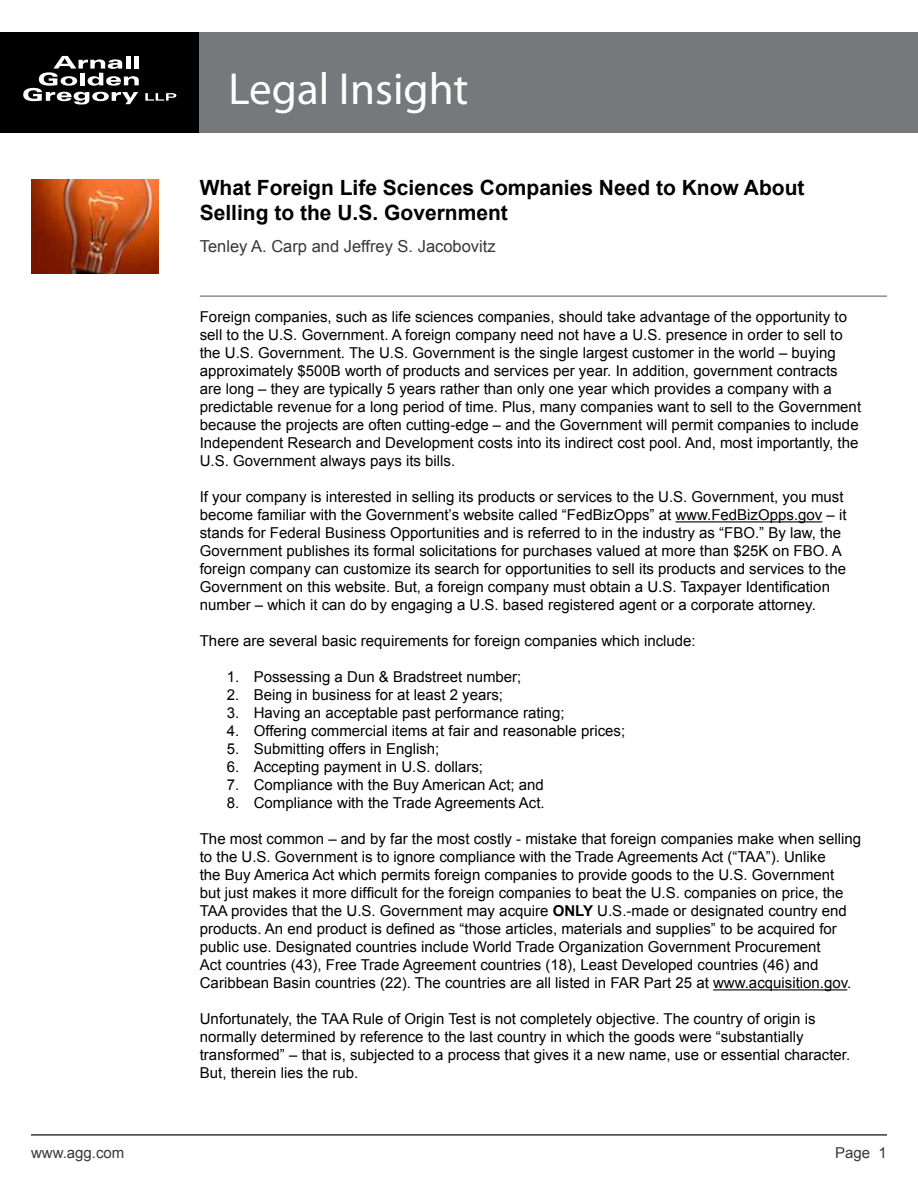
<style>
.page{position:relative;width:918px;height:1188px;background:#fff}
.page>*{position:absolute;margin:0;border:0;box-sizing:border-box;transform-origin:0 0}
.t1{font:45px "Myriad Pro";color:#fff}
.t2{font:700 21px/25.2px "Arial";color:#000}
.t3{font:16.5px "Arial";color:#383839}
.t4{font:15px/18px "Arial";color:#000}
.t5{font:15px "Arial";color:#383839}
.s1{font-weight:700}
</style>
<div class="page">
<div style="left:0;top:32px;width:200px;height:101px;background:#000"></div>
<svg style="left:23px;top:56px;width:116px;height:49px"></svg>
<svg style="left:145px;top:93px;width:31px;height:8px"></svg>
<div style="left:200px;top:32px;width:718px;height:101px;background:#77787b"></div>
<hr style="left:31px;top:1134px;width:856px;height:2px;background:#383839">
<img style="left:31px;top:180px;width:128px;height:94px">
<hr style="left:200px;top:296px;width:687px;height:1px;background:#545456">
<hr style="left:676px;top:521px;width:146px;height:1px;background:#000">
<hr style="left:713px;top:989px;width:134px;height:1px;background:#000">
<h1 class="t1" style="left:229px;top:61px;width:241px">Legal Insight</h1>
<h2 class="t2" style="left:200px;top:176px;width:606px">What Foreign Life Sciences Companies Need to Know About<br>Selling to the U.S. Government</h2>
<p class="t3" style="left:200px;top:235px;width:297px">Tenley A. Carp and Jeffrey S. Jacobovitz</p>
<p class="t4" style="left:200px;top:308px;width:663px">Foreign companies, such as life sciences companies, should take advantage of the opportunity to sell to the U.S. Government. A foreign company need not have a U.S. presence in order to sell to the U.S. Government. The U.S. Government is the single largest customer in the world – buying approximately $500B worth of products and services per year. In addition, government contracts are long – they are typically 5 years rather than only one year which provides a company with a predictable revenue for a long period of time. Plus, many companies want to sell to the Government because the projects are often cutting-edge – and the Government will permit companies to include Independent Research and Development costs into its indirect cost pool. And, most importantly, the U.S. Government always pays its bills.</p>
<p class="t4" style="left:200px;top:488px;width:648px">If your company is interested in selling its products or services to the U.S. Government, you must become familiar with the Government’s website called “FedBizOpps” at www.FedBizOpps.gov – it stands for Federal Business Opportunities and is referred to in the industry as “FBO.” By law, the Government publishes its formal solicitations for purchases valued at more than $25K on FBO. A foreign company can customize its search for opportunities to sell its products and services to the Government on this website. But, a foreign company must obtain a U.S. Taxpayer Identification number – which it can do by engaging a U.S. based registered agent or a corporate attorney.</p>
<p class="t4" style="left:200px;top:632px;width:497px">There are several basic requirements for foreign companies which include:</p>
<p class="t4" style="left:227px;top:668px;width:296px">1. Possessing a Dun &amp; Bradstreet number;</p>
<p class="t4" style="left:227px;top:686px;width:278px">2. Being in business for at least 2 years;</p>
<p class="t4" style="left:227px;top:704px;width:339px">3. Having an acceptable past performance rating;</p>
<p class="t4" style="left:227px;top:722px;width:400px">4. Offering commercial items at fair and reasonable prices;</p>
<p class="t4" style="left:227px;top:740px;width:214px">5. Submitting offers in English;</p>
<p class="t4" style="left:227px;top:758px;width:258px">6. Accepting payment in U.S. dollars;</p>
<p class="t4" style="left:227px;top:776px;width:319px">7. Compliance with the Buy American Act; and</p>
<p class="t4" style="left:227px;top:794px;width:319px">8. Compliance with the Trade Agreements Act.</p>
<p class="t4" style="left:200px;top:830px;width:663px">The most common – and by far the most costly - mistake that foreign companies make when selling to the U.S. Government is to ignore compliance with the Trade Agreements Act (“TAA”). Unlike<br>the Buy America Act which permits foreign companies to provide goods to the U.S. Government<br>but just makes it more difficult for the foreign companies to beat the U.S. companies on price, the TAA provides that the U.S. Government may acquire <span class="s1">ONLY</span> U.S.-made or designated country end products. An end product is defined as “those articles, materials and supplies” to be acquired for public use. Designated countries include World Trade Organization Government Procurement<br>Act countries (43), Free Trade Agreement countries (18), Least Developed countries (46) and Caribbean Basin countries (22). The countries are all listed in FAR Part 25 at www.acquisition.gov.</p>
<p class="t4" style="left:200px;top:1010px;width:652px">Unfortunately, the TAA Rule of Origin Test is not completely objective. The country of origin is normally determined by reference to the last country in which the goods were “substantially transformed” – that is, subjected to a process that gives it a new name, use or essential character.<br>But, therein lies the rub.</p>
<p class="t5" style="left:31px;top:1142px;width:95px">www.agg.com</p>
<p class="t5" style="left:835px;top:1142px;width:53px">Page 1</p>
</div>
